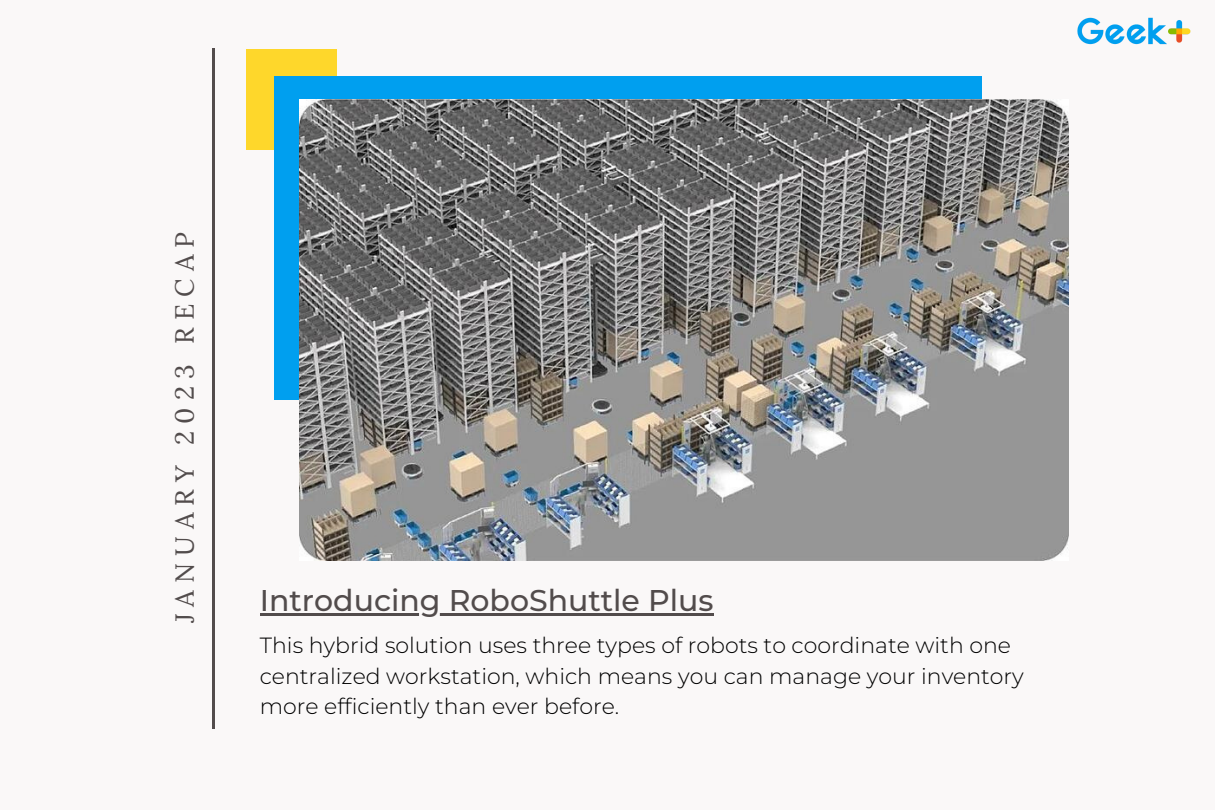
<style>
.page{position:relative;width:1215px;height:810px;background:#faf8f8}
.page>*{position:absolute;margin:0;border:0;box-sizing:border-box;transform-origin:0 0}
.t1{font:500 30px "Montserrat";color:#524c4c}
.t2{font:26.2px "Lora";letter-spacing:.27em;color:#524c4c}
.t3{font:300 22px/30.8px "Montserrat";color:#000}
</style>
<div class="page">
<div style="left:246px;top:49px;width:91px;height:100px;background:#fed72b"></div>
<div style="left:275px;top:76px;width:707px;height:324px;background:#009fef"></div>
<hr style="left:212px;top:49px;width:3px;height:680px;background:#524c4c">
<img style="left:1077px;top:17px;width:114px;height:28px">
<img style="left:299px;top:99px;width:769px;height:461px">
<hr style="left:260px;top:613px;width:453px;height:3px;background:#524c4c">
<p class="t2" style="left:168px;top:623px;width:393px;rotate:-90deg">JANUARY 2023 RECAP</p>
<h1 class="t1" style="left:260px;top:582px;width:455px">Introducing RoboShuttle Plus</h1>
<p class="t3" style="left:260px;top:630px;width:766px">This hybrid solution uses three types of robots to coordinate with one centralized workstation, which means you can manage your inventory more efficiently than ever before.</p>
</div>
